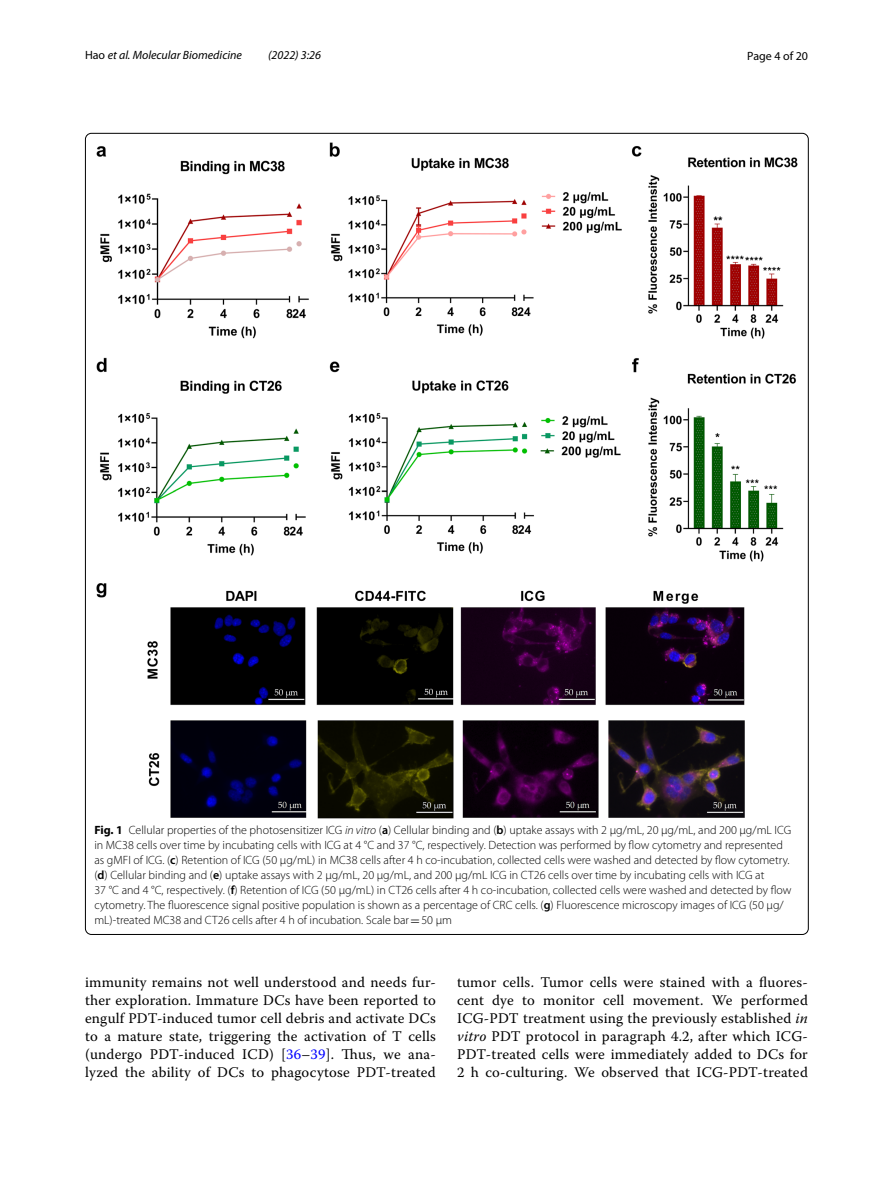
<style>
.page{position:relative;width:893px;height:1187px;background:#fff}
.page>*{position:absolute;margin:0;border:0;box-sizing:border-box;transform-origin:0 0}
.t1{font:14.7px/18px "Warnock Pro";letter-spacing:.015em;color:#000;text-align:justify}
.t2{font:300 12px/15px "Myriad Pro";color:#000}
.t3{font:italic 12px "Myriad Pro";color:#000}
.t4{font:12px "Myriad Pro";color:#000}
.s1{font-style:normal}
.s2{font-weight:700}
.s3{font-style:italic}
.s4{font-weight:600}
.s5{font-family:"MTSY";font-weight:400}
.s6{color:#00f}
</style>
<div class="page">
<img style="left:97px;top:142px;width:700px;height:677px">
<p class="t3" style="left:85px;top:48px;width:158px"><span class="s1">Hao</span> et al. Molecular Biomedicine</p>
<p class="t3" style="left:268px;top:48px;width:54px">(2022) 3:26</p>
<p class="t4" style="left:747px;top:48px;width:62px">Page 4 of 20</p>
<p class="t2" style="left:94px;top:822px;width:699px"><span class="s2">Fig. 1</span> Cellular properties of the photosensitizer ICG <span class="s3">in vitro</span> (<span class="s4">a</span>) Cellular binding and (<span class="s4">b</span>) uptake assays with 2 µg/mL, 20 µg/mL, and 200 µg/mL ICG in MC38 cells over time by incubating cells with ICG at 4 °C and 37 °C, respectively. Detection was performed by flow cytometry and represented as gMFI of ICG. (<span class="s4">c</span>) Retention of ICG (50 µg/mL) in MC38 cells after 4 h co-incubation, collected cells were washed and detected by flow cytometry. (<span class="s4">d</span>) Cellular binding and (<span class="s4">e</span>) uptake assays with 2 µg/mL, 20 µg/mL, and 200 µg/mL ICG in CT26 cells over time by incubating cells with ICG at<br>37 °C and 4 °C, respectively. (<span class="s4">f</span>) Retention of ICG (50 µg/mL) in CT26 cells after 4 h co-incubation, collected cells were washed and detected by flow cytometry. The fluorescence signal positive population is shown as a percentage of CRC cells. (<span class="s4">g</span>) Fluorescence microscopy images of ICG (50 µg/ mL)-treated MC38 and CT26 cells after 4 h of incubation. Scale bar<span class="s5">=</span>50 μm</p>
<p class="t1" style="left:85px;top:972px;width:352px">immunity remains not well understood and needs fur&shy;ther exploration. Immature DCs have been reported to engulf PDT-induced tumor cell debris and activate DCs to a mature state, triggering the activation of T cells (undergo PDT-induced ICD) [<span class="s6">36</span>–<span class="s6">39</span>]. Thus, we ana&shy;lyzed the ability of DCs to phagocytose PDT-treated</p>
<p class="t1" style="left:457px;top:972px;width:352px">tumor cells. Tumor cells were stained with a fluores&shy;cent dye to monitor cell movement. We performed ICG-PDT treatment using the previously established <span class="s3">in vitro</span> PDT protocol in paragraph 4.2, after which ICG-PDT-treated cells were immediately added to DCs for 2 h co-culturing. We observed that ICG-PDT-treated</p>
</div>
